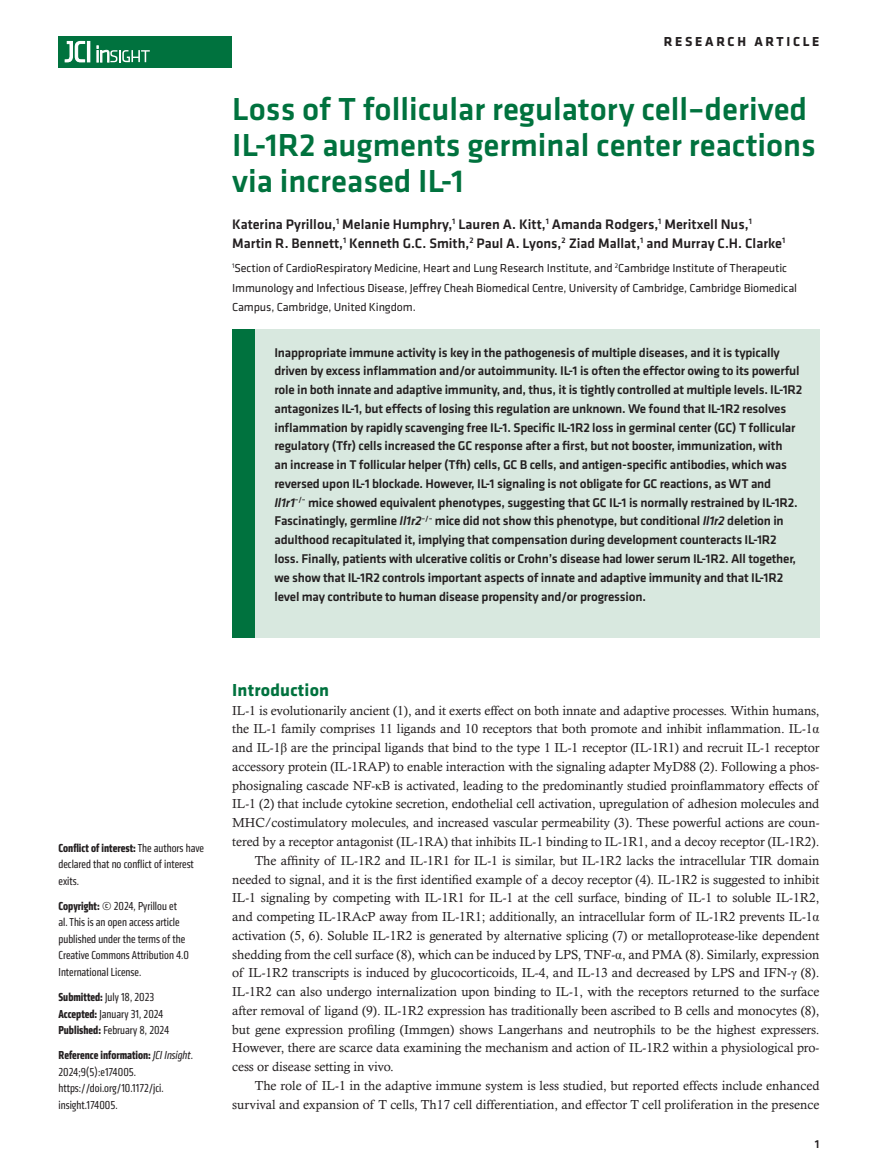
<style>
.page{position:relative;width:878px;height:1175px;background:#fff}
.page>*{position:absolute;margin:0;border:0;box-sizing:border-box;transform-origin:0 0}
.t1{font:500 33px/36px "Klavika Basic";color:#00723e}
.t2{font:700 18px "Klavika";letter-spacing:.01em;color:#00723e}
.t3{font:500 14.25px/19.5px "Klavika Basic";color:#231f20}
.t4{font:700 13.5px "Klavika Basic";letter-spacing:.2em;color:#231f20}
.t5{font:13.2px "Calisto MT Std";letter-spacing:-.005em;color:#231f20}
.t6{font:500 13.2px/18.8px "Klavika Basic";letter-spacing:-.015em;color:#231f20}
.t7{font:condensed 12px/16.5px "Klavika";color:#231f20}
.t8{font:12px/19.5px "Klavika";letter-spacing:-.01em;color:#231f20}
.t9{font:500 12px "Klavika Basic";color:#231f20}
.s1{font-style:italic}
.s2{font-weight:700}
.s3{font-family:"Times New Roman"}
</style>
<div class="page">
<div style="left:59px;top:36px;width:173px;height:31px;background:#00723e"></div>
<hr style="left:87px;top:41px;width:3px;height:21px;background:#fff">
<svg style="left:64px;top:41px;width:21px;height:22px"></svg>
<svg style="left:97px;top:46px;width:53px;height:16px"></svg>
<div style="left:232px;top:330px;width:587px;height:308px;background:#d8e8df"></div>
<div style="left:232px;top:330px;width:22px;height:308px;background:#00723e"></div>
<p class="t4" style="left:663px;top:32px;width:157px">RESEARCH ARTICLE</p>
<h1 class="t1" style="left:232px;top:91px;width:585px">Loss of T follicular regulatory cell–derived<br>IL-1R2 augments germinal center reactions via increased IL-1</h1>
<p class="t3" style="left:232px;top:214px;width:554px">Katerina Pyrillou,<sup>1</sup> Melanie Humphry,<sup>1</sup> Lauren A. Kitt,<sup>1</sup> Amanda Rodgers,<sup>1</sup> Meritxell Nus,<sup>1<br></sup>Martin R. Bennett,<sup>1</sup> Kenneth G.C. Smith,<sup>2</sup> Paul A. Lyons,<sup>2</sup> Ziad Mallat,<sup>1</sup> and Murray C.H. Clarke<sup>1</sup></p>
<p class="t8" style="left:232px;top:258px;width:566px"><sup>1</sup>Section of CardioRespiratory Medicine, Heart and Lung Research Institute, and <sup>2</sup>Cambridge Institute of Therapeutic<br>Immunology and Infectious Disease, Jeffrey Cheah Biomedical Centre, University of Cambridge, Cambridge Biomedical<br>Campus, Cambridge, United Kingdom.</p>
<p class="t6" style="left:274px;top:342px;width:529px">Inappropriate immune activity is key in the pathogenesis of multiple diseases, and it is typically driven by excess inflammation and/or autoimmunity. IL-1 is often the effector owing to its powerful role in both innate and adaptive immunity, and, thus, it is tightly controlled at multiple levels. IL-1R2 antagonizes IL-1, but effects of losing this regulation are unknown. We found that IL-1R2 resolves inflammation by rapidly scavenging free IL-1. Specific IL-1R2 loss in germinal center (GC) T follicular regulatory (Tfr) cells increased the GC response after a first, but not booster, immunization, with<br>an increase in T follicular helper (Tfh) cells, GC B cells, and antigen-specific antibodies, which was reversed upon IL-1 blockade. However, IL-1 signaling is not obligate for GC reactions, as WT and <span class="s1">Il1r1</span><sup>–/–</sup> mice showed equivalent phenotypes, suggesting that GC IL-1 is normally restrained by IL-1R2.<br>Fascinatingly, germline <span class="s1">Il1r2</span><sup>–/–</sup> mice did not show this phenotype, but conditional <span class="s1">Il1r2</span> deletion in adulthood recapitulated it, implying that compensation during development counteracts IL-1R2 loss. Finally, patients with ulcerative colitis or Crohn’s disease had lower serum IL-1R2. All together, we show that IL-1R2 controls important aspects of innate and adaptive immunity and that IL-1R2 level may contribute to human disease propensity and/or progression.</p>
<p class="t7" style="left:59px;top:839px;width:147px"><span class="s2">Conflict of interest:</span> The authors have declared that no conflict of interest exits.</p>
<p class="t7" style="left:59px;top:897px;width:132px"><span class="s2">Copyright:</span> © 2024, Pyrillou et al. This is an open access article published under the terms of the<br>Creative Commons Attribution 4.0<br>International License.</p>
<p class="t7" style="left:59px;top:988px;width:112px"><span class="s2">Submitted:</span> July 18, 2023<br><span class="s2">Accepted:</span> January 31, 2024<br><span class="s2">Published:</span> February 8, 2024</p>
<p class="t7" style="left:59px;top:1046px;width:136px"><span class="s2">Reference information:</span> <span class="s1">JCI Insight</span>.<br>2024;9(5):e174005. https://doi.org/10.1172/jci. insight.174005.</p>
<h2 class="t2" style="left:232px;top:677px;width:98px">Introduction</h2>
<p class="t5" style="left:232px;top:702px;width:588px">IL-1 is evolutionarily ancient (1), and it exerts effect on both innate and adaptive processes. Within humans,</p>
<p class="t5" style="left:232px;top:721px;width:588px">the IL-1 family comprises 11 ligands and 10 receptors that both promote and inhibit inflammation. IL-1<span class="s3">α</span></p>
<p class="t5" style="left:232px;top:740px;width:588px">and IL-1<span class="s3">β</span> are the principal ligands that bind to the type 1 IL-1 receptor (IL-1R1) and recruit IL-1 receptor</p>
<p class="t5" style="left:232px;top:758px;width:588px">accessory protein (IL-1RAP) to enable interaction with the signaling adapter MyD88 (2). Following a phos-</p>
<p class="t5" style="left:232px;top:777px;width:587px">phosignaling cascade NF-<span class="s3">κ</span>B is activated, leading to the predominantly studied proinflammatory effects of</p>
<p class="t5" style="left:232px;top:796px;width:588px">IL-1 (2) that include cytokine secretion, endothelial cell activation, upregulation of adhesion molecules and</p>
<p class="t5" style="left:232px;top:815px;width:588px">MHC/costimulatory molecules, and increased vascular permeability (3). These powerful actions are coun-</p>
<p class="t5" style="left:232px;top:834px;width:588px">tered by a receptor antagonist (IL-1RA) that inhibits IL-1 binding to IL-1R1, and a decoy receptor (IL-1R2).</p>
<p class="t5" style="left:255px;top:852px;width:566px">The affinity of IL-1R2 and IL-1R1 for IL-1 is similar, but IL-1R2 lacks the intracellular TIR domain</p>
<p class="t5" style="left:232px;top:871px;width:588px">needed to signal, and it is the first identified example of a decoy receptor (4). IL-1R2 is suggested to inhibit</p>
<p class="t5" style="left:232px;top:890px;width:588px">IL-1 signaling by competing with IL-1R1 for IL-1 at the cell surface, binding of IL-1 to soluble IL-1R2,</p>
<p class="t5" style="left:232px;top:909px;width:588px">and competing IL-1RAcP away from IL-1R1; additionally, an intracellular form of IL-1R2 prevents IL-1<span class="s3">α</span></p>
<p class="t5" style="left:232px;top:927px;width:588px">activation (5, 6). Soluble IL-1R2 is generated by alternative splicing (7) or metalloprotease-like dependent</p>
<p class="t5" style="left:232px;top:946px;width:588px">shedding from the cell surface (8), which can be induced by LPS, TNF-<span class="s3">α</span>, and PMA (8). Similarly, expression</p>
<p class="t5" style="left:232px;top:965px;width:588px">of IL-1R2 transcripts is induced by glucocorticoids, IL-4, and IL-13 and decreased by LPS and IFN-<span class="s3">γ</span> (8).</p>
<p class="t5" style="left:232px;top:984px;width:588px">IL-1R2 can also undergo internalization upon binding to IL-1, with the receptors returned to the surface</p>
<p class="t5" style="left:232px;top:1002px;width:588px">after removal of ligand (9). IL-1R2 expression has traditionally been ascribed to B cells and monocytes (8),</p>
<p class="t5" style="left:232px;top:1021px;width:588px">but gene expression profiling (Immgen) shows Langerhans and neutrophils to be the highest expressers.</p>
<p class="t5" style="left:232px;top:1040px;width:588px">However, there are scarce data examining the mechanism and action of IL-1R2 within a physiological pro-</p>
<p class="t5" style="left:232px;top:1059px;width:163px">cess or disease setting in vivo.</p>
<p class="t5" style="left:255px;top:1077px;width:566px">The role of IL-1 in the adaptive immune system is less studied, but reported effects include enhanced</p>
<p class="t5" style="left:232px;top:1096px;width:588px">survival and expansion of T cells, Th17 cell differentiation, and effector T cell proliferation in the presence</p>
<p class="t9" style="left:814px;top:1135px;width:6px">1</p>
</div>
